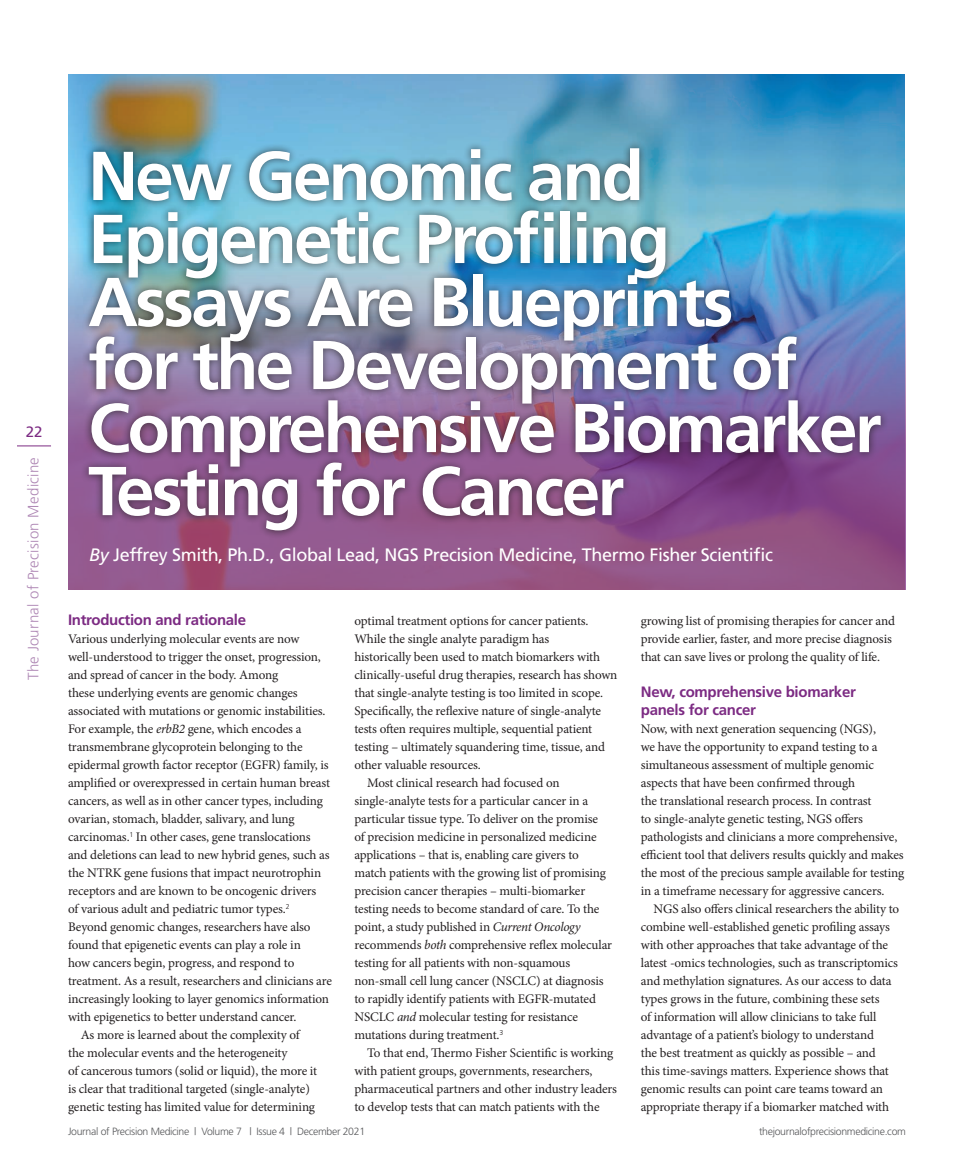
<style>
.page{position:relative;width:974px;height:1174px;background:#fff}
.page>*{position:absolute;margin:0;border:0;box-sizing:border-box;transform-origin:0 0}
.t1{font:700 69px/63px "Frutiger";letter-spacing:-.04em;color:#fff}
.t2{font:18px "Frutiger";letter-spacing:-.02em;color:#fff}
.t3{font:700 15px/18px "Frutiger";letter-spacing:-.02em;color:#7c2b83}
.t4{font:300 15px "Frutiger";letter-spacing:.02em;color:#af88b5}
.t5{font:15px "Frutiger";color:#7c2b83}
.t6{font:13.2px/18px "Minion Pro";letter-spacing:-.01em;color:#231f20}
.t7{font:300 10.5px "Frutiger";letter-spacing:-.03em;color:#57585a}
.s1{font-style:italic}
</style>
<div class="page">
<hr style="left:17px;top:445px;width:34px;height:1px;background:#7c2b83">
<img style="left:68px;top:74px;width:837px;height:173px">
<svg style="left:68px;top:247px;width:838px;height:342px;background:#915c8f"></svg>
<div style="left:80px;top:140px;width:809px;height:398px;background:#231f20;opacity:.75"></div>
<p class="t5" style="left:26px;top:423px;width:18px">22</p>
<p class="t4" style="left:25px;top:680px;width:224px;rotate:-90deg">The Journal of Precision Medicine</p>
<h1 class="t1" style="left:88px;top:144px;width:795px">New Genomic and<br>Epigenetic Profiling<br>Assays Are Blueprints<br>for the Development of<br>Comprehensive Biomarker<br>Testing for Cancer</h1>
<h2 class="t2" style="left:89px;top:543px;width:685px"><span class="s1">By</span> Jeffrey Smith, Ph.D., Global Lead, NGS Precision Medicine, Thermo Fisher Scientific</h2>
<p class="t3" style="left:68px;top:611px;width:180px">Introduction and rationale</p>
<p class="t6" style="left:68px;top:630px;width:233px">Various underlying molecular events are now</p>
<p class="t6" style="left:68px;top:648px;width:254px">well-understood to trigger the onset, progression,</p>
<p class="t6" style="left:68px;top:666px;width:212px">and spread of cancer in the body. Among</p>
<p class="t6" style="left:68px;top:684px;width:231px">these underlying events are genomic changes</p>
<p class="t6" style="left:68px;top:702px;width:259px">associated with mutations or genomic instabilities.</p>
<p class="t6" style="left:68px;top:720px;width:235px">For example, the <span class="s1">erbB2</span> gene, which encodes a</p>
<p class="t6" style="left:68px;top:738px;width:236px">transmembrane glycoprotein belonging to the</p>
<p class="t6" style="left:68px;top:756px;width:262px">epidermal growth factor receptor (EGFR) family, is</p>
<p class="t6" style="left:68px;top:774px;width:263px">amplified or overexpressed in certain human breast</p>
<p class="t6" style="left:68px;top:792px;width:256px">cancers, as well as in other cancer types, including</p>
<p class="t6" style="left:68px;top:810px;width:228px">ovarian, stomach, bladder, salivary, and lung</p>
<p class="t6" style="left:68px;top:828px;width:244px">carcinomas.<sup>1</sup> In other cases, gene translocations</p>
<p class="t6" style="left:68px;top:846px;width:263px">and deletions can lead to new hybrid genes, such as</p>
<p class="t6" style="left:68px;top:864px;width:255px">the NTRK gene fusions that impact neurotrophin</p>
<p class="t6" style="left:68px;top:882px;width:250px">receptors and are known to be oncogenic drivers</p>
<p class="t6" style="left:68px;top:900px;width:223px">of various adult and pediatric tumor types.<sup>2</sup></p>
<p class="t6" style="left:68px;top:918px;width:244px">Beyond genomic changes, researchers have also</p>
<p class="t6" style="left:68px;top:936px;width:234px">found that epigenetic events can play a role in</p>
<p class="t6" style="left:68px;top:954px;width:228px">how cancers begin, progress, and respond to</p>
<p class="t6" style="left:68px;top:972px;width:265px">treatment. As a result, researchers and clinicians are</p>
<p class="t6" style="left:68px;top:990px;width:262px">increasingly looking to layer genomics information</p>
<p class="t6" style="left:68px;top:1008px;width:230px">with epigenetics to better understand cancer.</p>
<p class="t6" style="left:81px;top:1026px;width:220px">As more is learned about the complexity of</p>
<p class="t6" style="left:68px;top:1044px;width:221px">the molecular events and the heterogeneity</p>
<p class="t6" style="left:68px;top:1062px;width:251px">of cancerous tumors (solid or liquid), the more it</p>
<p class="t6" style="left:68px;top:1080px;width:243px">is clear that traditional targeted (single‑analyte)</p>
<p class="t6" style="left:68px;top:1098px;width:248px">genetic testing has limited value for determining</p>
<p class="t6" style="left:354px;top:612px;width:236px">optimal treatment options for cancer patients.</p>
<p class="t6" style="left:354px;top:630px;width:196px">While the single analyte paradigm has</p>
<p class="t6" style="left:354px;top:648px;width:247px">historically been used to match biomarkers with</p>
<p class="t6" style="left:354px;top:666px;width:264px">clinically‑useful drug therapies, research has shown</p>
<p class="t6" style="left:354px;top:684px;width:250px">that single-analyte testing is too limited in scope.</p>
<p class="t6" style="left:354px;top:702px;width:248px">Specifically, the reflexive nature of single-analyte</p>
<p class="t6" style="left:354px;top:720px;width:239px">tests often requires multiple, sequential patient</p>
<p class="t6" style="left:354px;top:738px;width:252px">testing – ultimately squandering time, tissue, and</p>
<p class="t6" style="left:354px;top:756px;width:128px">other valuable resources.</p>
<p class="t6" style="left:367px;top:774px;width:194px">Most clinical research had focused on</p>
<p class="t6" style="left:354px;top:792px;width:235px">single‑analyte tests for a particular cancer in a</p>
<p class="t6" style="left:354px;top:810px;width:245px">particular tissue type. To deliver on the promise</p>
<p class="t6" style="left:354px;top:828px;width:244px">of precision medicine in personalized medicine</p>
<p class="t6" style="left:354px;top:846px;width:226px">applications – that is, enabling care givers to</p>
<p class="t6" style="left:354px;top:864px;width:253px">match patients with the growing list of promising</p>
<p class="t6" style="left:354px;top:882px;width:232px">precision cancer therapies – multi-biomarker</p>
<p class="t6" style="left:354px;top:900px;width:247px">testing needs to become standard of care. To the</p>
<p class="t6" style="left:354px;top:918px;width:228px">point, a study published in <span class="s1">Current Oncology</span></p>
<p class="t6" style="left:354px;top:936px;width:259px">recommends <span class="s1">both</span> comprehensive reflex molecular</p>
<p class="t6" style="left:354px;top:954px;width:217px">testing for all patients with non-squamous</p>
<p class="t6" style="left:354px;top:972px;width:251px">non‑small cell lung cancer (NSCLC) at diagnosis</p>
<p class="t6" style="left:354px;top:990px;width:243px">to rapidly identify patients with EGFR-mutated</p>
<p class="t6" style="left:354px;top:1008px;width:225px">NSCLC <span class="s1">and</span> molecular testing for resistance</p>
<p class="t6" style="left:354px;top:1026px;width:150px">mutations during treatment.<sup>3</sup></p>
<p class="t6" style="left:367px;top:1044px;width:248px">To that end, Thermo Fisher Scientific is working</p>
<p class="t6" style="left:354px;top:1062px;width:240px">with patient groups, governments, researchers,</p>
<p class="t6" style="left:354px;top:1080px;width:264px">pharmaceutical partners and other industry leaders</p>
<p class="t6" style="left:354px;top:1098px;width:247px">to develop tests that can match patients with the</p>
<p class="t6" style="left:641px;top:612px;width:256px">growing list of promising therapies for cancer and provide earlier, faster, and more precise diagnosis that can save lives or prolong the quality of life.</p>
<p class="t3" style="left:641px;top:683px;width:217px">New, comprehensive biomarker panels for cancer</p>
<p class="t6" style="left:641px;top:720px;width:265px">Now, with next generation sequencing (NGS),<br>we have the opportunity to expand testing to a simultaneous assessment of multiple genomic aspects that have been confirmed through<br>the translational research process. In contrast<br>to single‑analyte genetic testing, NGS offers pathologists and clinicians a more comprehensive, efficient tool that delivers results quickly and makes the most of the precious sample available for testing in a timeframe necessary for aggressive cancers.</p>
<p class="t6" style="left:641px;top:900px;width:260px;text-indent:13px">NGS also offers clinical researchers the ability to combine well-established genetic profiling assays with other approaches that take advantage of the latest -omics technologies, such as transcriptomics and methylation signatures. As our access to data types grows in the future, combining these sets<br>of information will allow clinicians to take full advantage of a patient’s biology to understand<br>the best treatment as quickly as possible – and<br>this time-savings matters. Experience shows that genomic results can point care teams toward an appropriate therapy if a biomarker matched with</p>
<p class="t7" style="left:68px;top:1125px;width:299px">Journal of Precision Medicine | Volume 7 | Issue 4 | December 2021</p>
<p class="t7" style="left:759px;top:1125px;width:148px">thejournalofprecisionmedicine.com</p>
</div>
